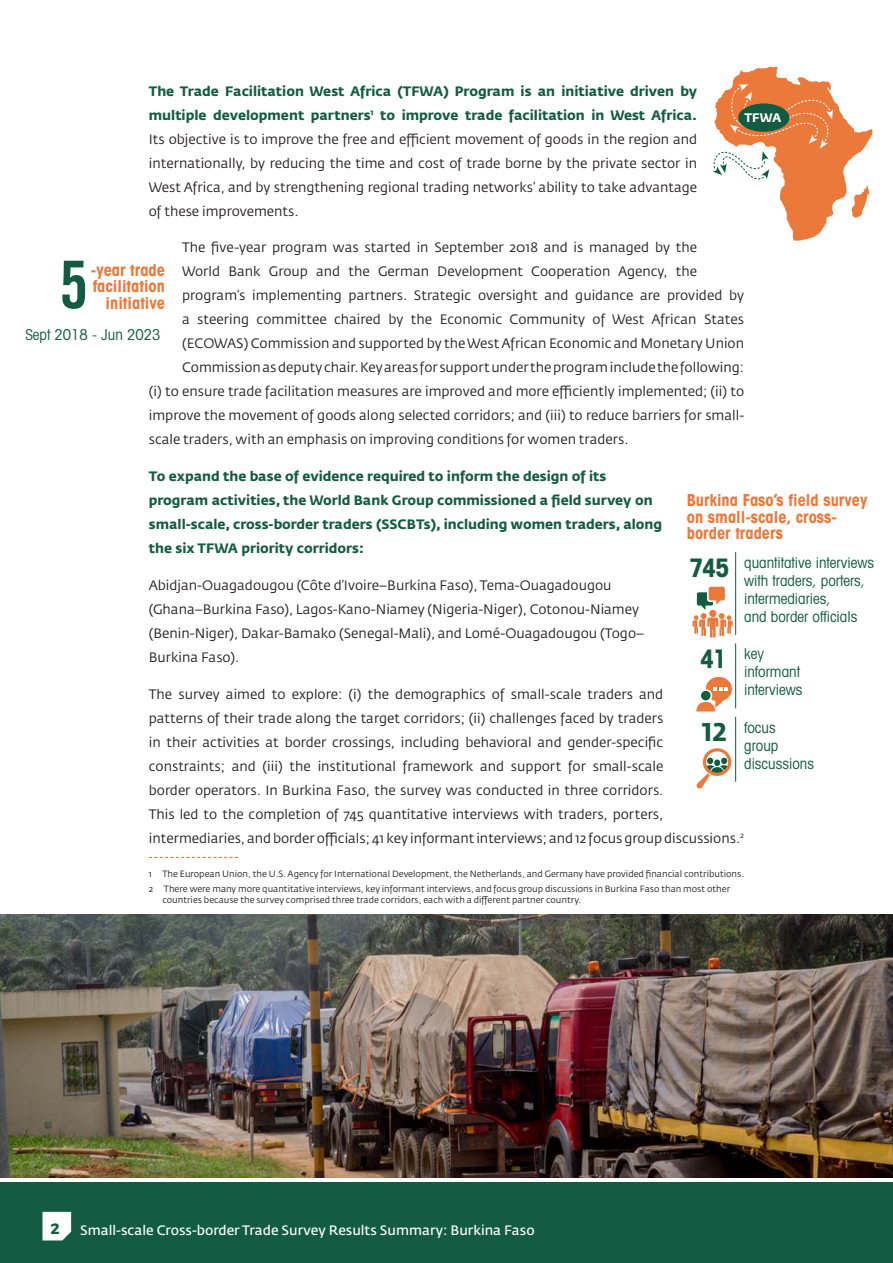
<style>
.page{position:relative;width:893px;height:1263px;background:#fff}
.page>*{position:absolute;margin:0;border:0;box-sizing:border-box;transform-origin:0 0}
.Body_Text{font:65.85px "Trade Gothic Bold Cond Twenty";color:#135c43}
.Sidebar_Text{font:700 condensed 25.5px "Avant Garde";color:#135c43}
.Sidebar_Text-2{font:700 25.5px "Fedra Sans Std";color:#135c43}
.Sidebar_Head_Right_M{font:700 condensed 16.5px/16.5px "Avant Garde";color:#ea793a}
.Sidebar_Head_Left_Ma{font:700 condensed 16.5px/16.5px "Avant Garde";color:#ea793a}
.Sidebar_Text-3{font:condensed 15px/18px "Avant Garde";color:#135c43}
.t1{font:700 15px "Montserrat";color:#135c43}
.Body_Text-2{font:13.5px/24px "Fedra Sans Std";color:#231f20}
.Body_Text-3{font:700 13.5px/24px "Fedra Sans Std";color:#135c43}
.t2{font:13.5px "Fedra Sans Std";color:#fff}
.Body_Text-4{font:700 12.15px "Fedra Sans Std";color:#fff}
.Footnote_text{font:9px/10.8px "Fedra Sans Std";color:#231f20}
.s1{font-weight:700;color:#135c43}
</style>
<div class="page">
<img style="left:1px;top:914px;width:892px;height:264px">
<svg style="left:149px;top:857px;width:89px;height:1px"></svg>
<svg style="left:713px;top:66px;width:160px;height:175px"></svg>
<hr style="left:735px;top:552px;width:1px;height:83px;background:#135c43">
<hr style="left:735px;top:643px;width:1px;height:65px;background:#135c43">
<hr style="left:735px;top:717px;width:1px;height:65px;background:#135c43">
<svg style="left:696px;top:677px;width:36px;height:34px"></svg>
<svg style="left:696px;top:748px;width:36px;height:41px"></svg>
<svg style="left:692px;top:587px;width:41px;height:50px"></svg>
<div style="left:738px;top:103px;width:51px;height:29px;background:#135c43;border-radius:50%"></div>
<div style="left:0;top:1182px;width:893px;height:81px;background:#135c43"></div>
<svg style="left:43px;top:1212px;width:28px;height:28px"></svg>
<p class="Body_Text-2" style="left:149px;top:79px;width:550px;text-align:justify"><span class="s1">The Trade Facilitation West Africa (TFWA) Program is an initiative driven by multiple development partners</span><sup>1</sup> <span class="s1">to improve trade facilitation in West Africa.<br></span>Its objective is to improve the free and efficient movement of goods in the region and internationally, by reducing the time and cost of trade borne by the private sector in West Africa, and by strengthening regional trading networks’ ability to take advantage of these improvements.</p>
<p class="Body_Text-2" style="left:182px;top:236px;width:516px">The five-year program was started in September 2018 and is managed by the</p>
<p class="Body_Text-2" style="left:182px;top:260px;width:516px">World Bank Group and the German Development Cooperation Agency, the</p>
<p class="Body_Text-2" style="left:182px;top:284px;width:564px">program’s implementing partners. Strategic oversight and guidance are provided by</p>
<p class="Body_Text-2" style="left:182px;top:308px;width:563px">a steering committee chaired by the Economic Community of West African States</p>
<p class="Body_Text-2" style="left:182px;top:332px;width:563px">(ECOWAS) Commission and supported by the West African Economic and Monetary Union</p>
<p class="Body_Text-2" style="left:182px;top:356px;width:564px">Commission as deputy chair. Key areas for support under the program include the following:</p>
<p class="Body_Text-2" style="left:149px;top:380px;width:597px">(i) to ensure trade facilitation measures are improved and more efficiently implemented; (ii) to</p>
<p class="Body_Text-2" style="left:149px;top:404px;width:597px">improve the movement of goods along selected corridors; and (iii) to reduce barriers for small-</p>
<p class="Body_Text-2" style="left:149px;top:428px;width:481px">scale traders, with an emphasis on improving conditions for women traders.</p>
<p class="Body_Text-3" style="left:149px;top:464px;width:515px">To expand the base of evidence required to inform the design of its program activities, the World Bank Group commissioned a field survey on small-scale, cross-border traders (SSCBTs), including women traders, along the six TFWA priority corridors:</p>
<p class="Body_Text-2" style="left:149px;top:573px;width:497px">Abidjan-Ouagadougou (Côte d’Ivoire–Burkina Faso), Tema-Ouagadougou (Ghana–Burkina Faso), Lagos-Kano-Niamey (Nigeria-Niger), Cotonou-Niamey (Benin-Niger), Dakar-Bamako (Senegal-Mali), and Lomé-Ouagadougou (Togo– Burkina Faso).</p>
<p class="Body_Text-2" style="left:149px;top:682px;width:597px">The survey aimed to explore: (i) the demographics of small-scale traders and<br>patterns of their trade along the target corridors; (ii) challenges faced by traders<br>in their activities at border crossings, including behavioral and gender-specific<br>constraints; and (iii) the institutional framework and support for small-scale<br>border operators. In Burkina Faso, the survey was conducted in three corridors.<br>This led to the completion of 745 quantitative interviews with traders, porters, intermediaries, and border officials; 41 key informant interviews; and 12 focus group discussions.<sup>2</sup></p>
<p class="Footnote_text" style="left:149px;top:868px;width:597px">1 The European Union, the U.S. Agency for International Development, the Netherlands, and Germany have provided financial contributions.</p>
<p class="Footnote_text" style="left:162px;top:883px;width:569px;text-indent:-14px">2 There were many more quantitative interviews, key informant interviews, and focus group discussions in Burkina Faso than most other countries because the survey comprised three trade corridors, each with a different partner country.</p>
<p class="Body_Text-4" style="left:745px;top:111px;width:38px">TFWA</p>
<p class="Body_Text" style="left:59px;top:245px;width:31px">5</p>
<p class="Sidebar_Head_Left_Ma" style="left:91px;top:261px;width:76px">-year trade facilitation</p>
<p class="Sidebar_Head_Left_Ma" style="left:105px;top:294px;width:61px">initiative</p>
<p class="Sidebar_Text-3" style="left:25px;top:325px;width:137px">Sept 2018 - Jun 2023</p>
<p class="Sidebar_Head_Right_M" style="left:687px;top:492px;width:182px">Burkina Faso’s field survey on small-scale, cross&shy;border traders</p>
<p class="Sidebar_Text" style="left:689px;top:551px;width:41px">745</p>
<p class="Sidebar_Text-3" style="left:744px;top:553px;width:131px">quantitative interviews with traders, porters, intermediaries,<br>and border officials</p>
<p class="Sidebar_Text" style="left:700px;top:643px;width:29px">41</p>
<p class="Sidebar_Text-3" style="left:744px;top:645px;width:60px">key informant interviews</p>
<p class="Sidebar_Text-2" style="left:702px;top:716px;width:27px">12</p>
<p class="Sidebar_Text-3" style="left:744px;top:718px;width:71px">focus<br>group discussions</p>
<p class="t1" style="left:51px;top:1219px;width:11px">2</p>
<p class="t2" style="left:80px;top:1221px;width:456px">Small-scale Cross-border Trade Survey Results Summary: Burkina Faso</p>
</div>
